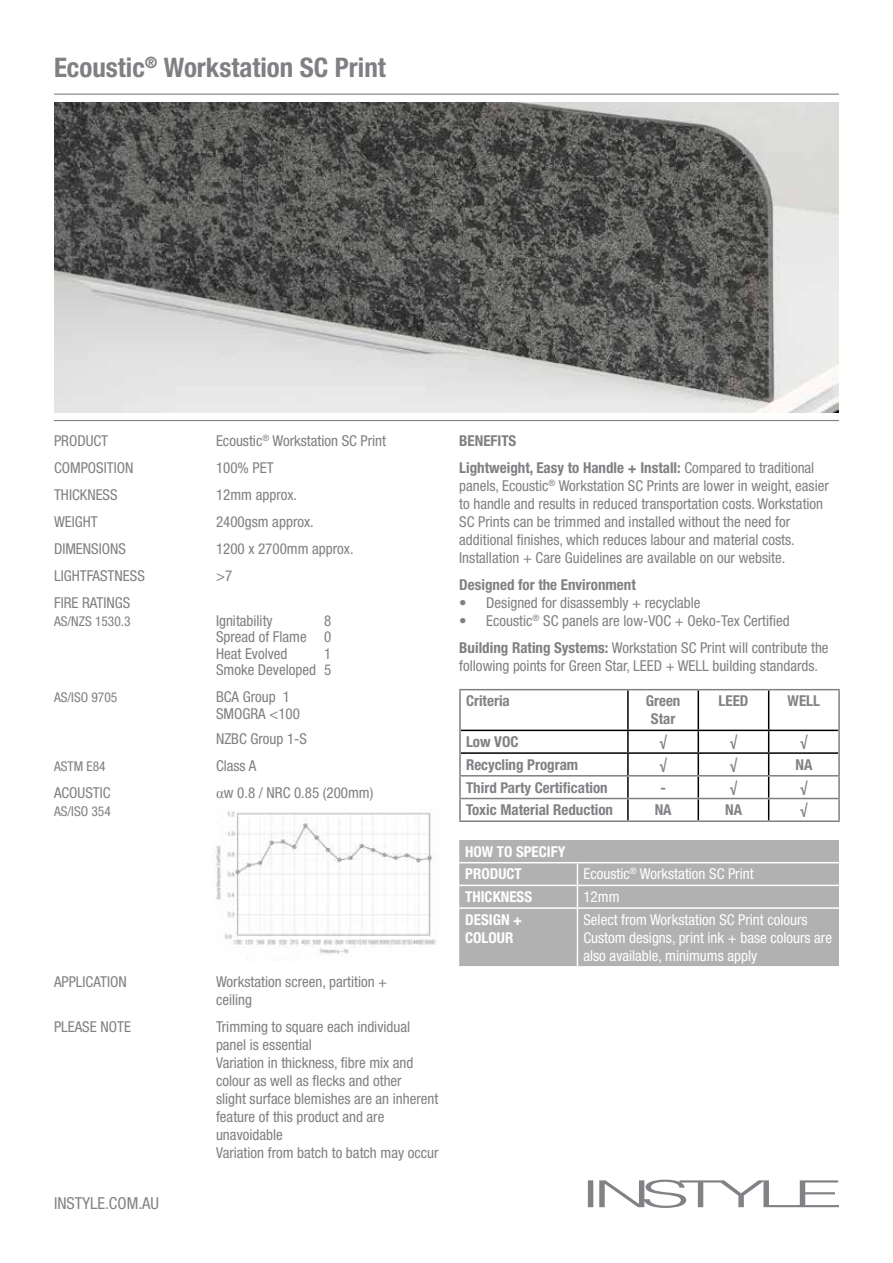
<style>
.page{position:relative;width:893px;height:1263px;background:#fff}
.page>*{position:absolute;margin:0;border:0;box-sizing:border-box;transform-origin:0 0}
.t1{font:700 condensed 27px "Helvetica Neue LT Std";color:#807f83}
.t2{font:condensed 16.5px "Helvetica Neue LT Std";color:#808285}
.t3{font:condensed 15px/18px "Helvetica Neue LT Std";color:#807f83}
.t4{font:700 condensed 15px/27px "Helvetica Neue LT Std";color:#807f83}
.t5{font:condensed 15px/18px "Helvetica Neue LT Std";color:#fff}
.t6{font:700 condensed 15px/18px "Helvetica Neue LT Std";color:#818285;text-align:center}
.t7{font:700 condensed 15px/22.6px "Helvetica Neue LT Std";color:#fff}
.t8{font:condensed 13.5px "Helvetica Neue LT Std";color:#807f83}
.s1{font-family:"Times New Roman";font-stretch:normal}
.s2{font-weight:400}
.s3{font-weight:700}
</style>
<div class="page">
<svg style="left:588px;top:1180px;width:251px;height:28px"></svg>
<hr style="left:627px;top:690px;width:2px;height:40px;background:#000">
<hr style="left:698px;top:690px;width:1px;height:40px;background:#000">
<hr style="left:768px;top:690px;width:1px;height:40px;background:#000">
<hr style="left:461px;top:730px;width:167px;height:1px;background:#000">
<hr style="left:628px;top:730px;width:70px;height:1px;background:#000">
<hr style="left:627px;top:731px;width:2px;height:21px;background:#000">
<hr style="left:698px;top:730px;width:71px;height:1px;background:#000">
<hr style="left:769px;top:730px;width:69px;height:1px;background:#000">
<hr style="left:461px;top:752px;width:167px;height:2px;background:#000">
<hr style="left:628px;top:752px;width:70px;height:2px;background:#000">
<hr style="left:627px;top:754px;width:2px;height:21px;background:#000">
<hr style="left:698px;top:752px;width:71px;height:2px;background:#000">
<hr style="left:769px;top:752px;width:69px;height:2px;background:#000">
<hr style="left:627px;top:776px;width:2px;height:22px;background:#000">
<hr style="left:627px;top:799px;width:2px;height:21px;background:#000">
<svg style="left:698px;top:731px;width:1px;height:89px"></svg>
<svg style="left:768px;top:731px;width:1px;height:89px"></svg>
<hr style="left:459px;top:690px;width:2px;height:40px;background:#807f83">
<hr style="left:459px;top:689px;width:169px;height:1px;background:#807f83">
<hr style="left:628px;top:689px;width:70px;height:1px;background:#807f83">
<hr style="left:698px;top:689px;width:71px;height:1px;background:#807f83">
<hr style="left:769px;top:689px;width:71px;height:1px;background:#807f83">
<hr style="left:838px;top:690px;width:2px;height:40px;background:#807f83">
<hr style="left:459px;top:730px;width:2px;height:23px;background:#807f83">
<hr style="left:838px;top:730px;width:2px;height:23px;background:#807f83">
<hr style="left:459px;top:753px;width:2px;height:22px;background:#807f83">
<hr style="left:838px;top:753px;width:2px;height:22px;background:#807f83">
<hr style="left:459px;top:776px;width:2px;height:22px;background:#807f83">
<hr style="left:459px;top:799px;width:2px;height:21px;background:#807f83">
<hr style="left:459px;top:775px;width:169px;height:1px;background:#807f83">
<hr style="left:459px;top:798px;width:169px;height:1px;background:#807f83">
<hr style="left:459px;top:820px;width:169px;height:2px;background:#807f83">
<hr style="left:628px;top:775px;width:70px;height:1px;background:#807f83">
<hr style="left:698px;top:775px;width:71px;height:1px;background:#807f83">
<hr style="left:628px;top:798px;width:70px;height:1px;background:#807f83">
<hr style="left:698px;top:798px;width:71px;height:1px;background:#807f83">
<hr style="left:628px;top:820px;width:70px;height:2px;background:#807f83">
<hr style="left:698px;top:820px;width:71px;height:2px;background:#807f83">
<hr style="left:769px;top:775px;width:71px;height:1px;background:#807f83">
<hr style="left:838px;top:776px;width:2px;height:22px;background:#807f83">
<hr style="left:838px;top:799px;width:2px;height:21px;background:#807f83">
<hr style="left:769px;top:798px;width:71px;height:1px;background:#807f83">
<hr style="left:769px;top:820px;width:71px;height:2px;background:#807f83">
<div style="left:459px;top:840px;width:380px;height:126px;background:#b1b1b1"></div>
<hr style="left:459px;top:862px;width:118px;height:1px;background:#fff">
<hr style="left:577px;top:862px;width:262px;height:1px;background:#fff">
<hr style="left:459px;top:885px;width:118px;height:1px;background:#fff">
<hr style="left:577px;top:885px;width:262px;height:1px;background:#fff">
<svg style="left:577px;top:863px;width:1px;height:44px"></svg>
<hr style="left:459px;top:907px;width:118px;height:2px;background:#fff">
<hr style="left:577px;top:907px;width:262px;height:2px;background:#fff">
<hr style="left:577px;top:909px;width:1px;height:57px;background:#fff">
<hr style="left:54px;top:94px;width:785px;height:1px;background:#807f83">
<hr style="left:54px;top:420px;width:785px;height:1px;background:#807f83">
<img style="left:54px;top:102px;width:785px;height:310px">
<img style="left:216px;top:809px;width:221px;height:152px">
<h1 class="t1" style="left:54px;top:51px;width:333px">Ecoustic<sup>®</sup> Workstation SC Print</h1>
<p class="t3" style="left:54px;top:431px;width:56px">PRODUCT</p>
<p class="t3" style="left:216px;top:431px;width:172px">Ecoustic<sup>®</sup> Workstation SC Print</p>
<p class="t3" style="left:54px;top:458px;width:81px">COMPOSITION</p>
<p class="t3" style="left:216px;top:458px;width:59px">100% PET</p>
<p class="t3" style="left:54px;top:485px;width:65px">THICKNESS</p>
<p class="t3" style="left:216px;top:485px;width:83px">12mm approx.</p>
<p class="t3" style="left:54px;top:512px;width:45px">WEIGHT</p>
<p class="t3" style="left:216px;top:512px;width:99px">2400gsm approx.</p>
<p class="t3" style="left:54px;top:539px;width:73px">DIMENSIONS</p>
<p class="t3" style="left:216px;top:539px;width:139px">1200 x 2700mm approx.</p>
<p class="t3" style="left:54px;top:566px;width:92px">LIGHTFASTNESS</p>
<p class="t3" style="left:216px;top:566px;width:18px">&gt;7</p>
<p class="t3" style="left:54px;top:593px;width:78px">FIRE RATINGS</p>
<p class="t8" style="left:54px;top:613px;width:78px">AS/NZS 1530.3</p>
<p class="t3" style="left:216px;top:611px;width:58px">Ignitability</p>
<p class="t3" style="left:216px;top:612px;width:117px;line-height:16.5px;text-align:justify;text-indent:108px">8<br>Spread of Flame 0<br>Heat Evolved</p>
<p class="t3" style="left:216px;top:645px;width:117px;line-height:16.5px;text-align:right">1<br>Smoke Developed 5</p>
<p class="t8" style="left:54px;top:690px;width:65px">AS/ISO 9705</p>
<p class="t3" style="left:216px;top:689px;width:85px;line-height:16.5px">BCA Group 1<br>SMOGRA &lt;100</p>
<p class="t3" style="left:216px;top:730px;width:93px">NZBC Group 1-S</p>
<p class="t8" style="left:54px;top:759px;width:53px">ASTM E84</p>
<p class="t3" style="left:216px;top:757px;width:42px">Class A</p>
<p class="t3" style="left:54px;top:784px;width:58px">ACOUSTIC</p>
<p class="t3" style="left:216px;top:784px;width:159px"><span class="s1">α</span>w 0.8 / NRC 0.85 (200mm)</p>
<p class="t8" style="left:54px;top:804px;width:58px">AS/ISO 354</p>
<p class="t3" style="left:54px;top:973px;width:74px">APPLICATION</p>
<p class="t3" style="left:216px;top:973px;width:173px">Workstation screen, partition + ceiling</p>
<p class="t3" style="left:54px;top:1018px;width:78px">PLEASE NOTE</p>
<p class="t3" style="left:216px;top:1018px;width:224px">Trimming to square each individual panel is essential<br>Variation in thickness, fibre mix and colour as well as flecks and other<br>slight surface blemishes are an inherent feature of this product and are unavoidable<br>Variation from batch to batch may occur</p>
<p class="t2" style="left:54px;top:1193px;width:107px">INSTYLE.COM.AU</p>
<p class="t4" style="left:459px;top:427px;width:357px">BENEFITS<br>Lightweight, Easy to Handle + Install: <span class="s2">Compared to traditional</span></p>
<p class="t3" style="left:459px;top:476px;width:371px">panels, Ecoustic<sup>®</sup> Workstation SC Prints are lower in weight, easier to handle and results in reduced transportation costs. Workstation SC Prints can be trimmed and installed without the need for additional finishes, which reduces labour and material costs.<br>Installation + Care Guidelines are available on our website.</p>
<p class="t4" style="left:459px;top:571px;width:178px">Designed for the Environment</p>
<p class="t3" style="left:459px;top:593px;width:243px">• Designed for disassembly + recyclable</p>
<p class="t3" style="left:459px;top:607px;width:371px;line-height:27px">• Ecoustic<sup>®</sup> SC panels are low-VOC + Oeko-Tex Certified<br><span class="s3">Building Rating Systems:</span> Workstation SC Print will contribute the</p>
<p class="t3" style="left:459px;top:656px;width:360px">following points for Green Star, LEED + WELL building standards.</p>
<p class="t6" style="left:466px;top:692px;width:45px">Criteria</p>
<p class="t6" style="left:646px;top:692px;width:36px">Green<br>Star</p>
<p class="t6" style="left:718px;top:692px;width:31px">LEED</p>
<p class="t6" style="left:788px;top:692px;width:34px">WELL</p>
<p class="t4" style="left:466px;top:728px;width:54px">Low VOC</p>
<p class="t6" style="left:659px;top:732px;width:9px">√</p>
<p class="t6" style="left:729px;top:732px;width:9px">√</p>
<p class="t6" style="left:800px;top:732px;width:9px">√</p>
<p class="t4" style="left:466px;top:751px;width:114px">Recycling Program</p>
<p class="t6" style="left:659px;top:755px;width:9px">√</p>
<p class="t6" style="left:730px;top:755px;width:9px">√</p>
<p class="t6" style="left:795px;top:755px;width:18px">NA</p>
<p class="t6" style="left:466px;top:778px;width:143px">Third Party Certification</p>
<p class="t6" style="left:660px;top:778px;width:7px">-</p>
<p class="t6" style="left:729px;top:778px;width:9px">√</p>
<p class="t6" style="left:800px;top:778px;width:9px">√</p>
<p class="t4" style="left:466px;top:796px;width:149px">Toxic Material Reduction</p>
<p class="t6" style="left:655px;top:801px;width:18px">NA</p>
<p class="t6" style="left:725px;top:801px;width:18px">NA</p>
<p class="t6" style="left:800px;top:801px;width:9px">√</p>
<p class="t7" style="left:465px;top:840px;width:102px">HOW TO SPECIFY<br>PRODUCT</p>
<p class="t5" style="left:583px;top:865px;width:172px">Ecoustic<sup>®</sup> Workstation SC Print</p>
<p class="t7" style="left:465px;top:885px;width:68px">THICKNESS</p>
<p class="t5" style="left:583px;top:888px;width:38px">12mm</p>
<p class="t7" style="left:465px;top:910px;width:59px;line-height:18px">DESIGN +<br>COLOUR</p>
<p class="t5" style="left:583px;top:910px;width:250px">Select from Workstation SC Print colours<br>Custom designs, print ink + base colours are also available, minimums apply</p>
</div>
